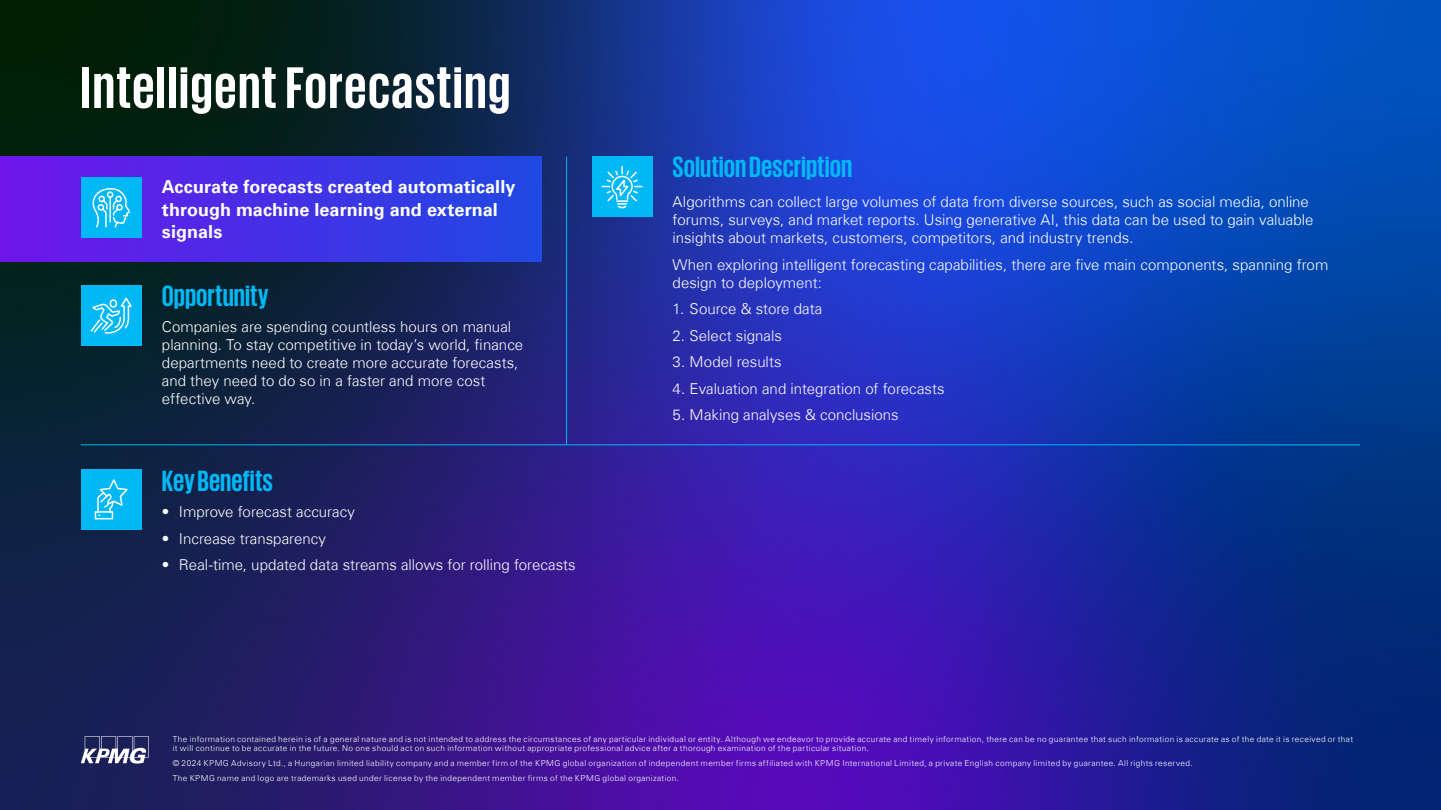
<style>
.page{position:relative;width:1441px;height:810px;background:#fff}
.page>*{position:absolute;margin:0;border:0;box-sizing:border-box;transform-origin:0 0}
.t1{font:700 60px "KPMG";letter-spacing:.025em;color:#fff}
.t2{font:700 30px "KPMG";color:#00b8f5}
.t3{font:700 18px/22.5px "Universfor KPMG";letter-spacing:.005em;color:#fff}
.t4{font:300 15px/18px "Universfor KPMG";color:#fff}
.t5{font:300 8.25px/9px "Universfor KPMG";letter-spacing:.045em;color:#fff}
</style>
<div class="page">
<img style="left:0;top:0;width:1440px;height:810px">
<hr style="left:566px;top:157px;width:1px;height:287px;background:#00b8f5">
<hr style="left:81px;top:444px;width:1278px;height:1px;background:#00b8f5">
<div style="left:0;top:157px;width:541px;height:104px;background:linear-gradient(to right,#6d17ea,#1f48e2)"></div>
<div style="left:81px;top:178px;width:61px;height:60px;background:#00b8f5"></div>
<div style="left:81px;top:285px;width:61px;height:61px;background:#00b8f5"></div>
<div style="left:591px;top:157px;width:61px;height:60px;background:#00b8f5"></div>
<div style="left:81px;top:469px;width:61px;height:61px;background:#00b8f5"></div>
<svg style="left:90px;top:297px;width:42px;height:37px"></svg>
<div style="left:110px;top:299px;width:7px;height:9px;border:2px solid #fff;border-radius:3px"></div>
<svg style="left:601px;top:165px;width:42px;height:44px"></svg>
<svg style="left:94px;top:479px;width:34px;height:41px"></svg>
<svg style="left:92px;top:188px;width:38px;height:40px"></svg>
<svg style="left:81px;top:736px;width:68px;height:28px"></svg>
<h1 class="t1" style="left:81px;top:58px;width:431px">Intelligent Forecasting</h1>
<h3 class="t3" style="left:162px;top:175px;width:355px">Accurate forecasts created automatically through machine learning and external signals</h3>
<h2 class="t2" style="left:162px;top:280px;width:108px">Opportunity</h2>
<h3 class="t4" style="left:162px;top:318px;width:363px">Companies are spending countless hours on manual planning. To stay competitive in today’s world, finance departments need to create more accurate forecasts, and they need to do so in a faster and more cost effective way.</h3>
<h2 class="t2" style="left:162px;top:465px;width:113px">Key Benefits</h2>
<h3 class="t4" style="left:162px;top:503px;width:194px">• Improve forecast accuracy</h3>
<h3 class="t4" style="left:162px;top:529px;width:165px">• Increase transparency</h3>
<h3 class="t4" style="left:162px;top:556px;width:415px">• Real-time, updated data streams allows for rolling forecasts</h3>
<h2 class="t2" style="left:672px;top:152px;width:181px">Solution Description</h2>
<p class="t4" style="left:672px;top:193px;width:642px">Algorithms can collect large volumes of data from diverse sources, such as social media, online forums, surveys, and market reports. Using generative AI, this data can be used to gain valuable insights about markets, customers, competitors, and industry trends.</p>
<h3 class="t4" style="left:672px;top:256px;width:657px">When exploring intelligent forecasting capabilities, there are five main components, spanning from design to deployment:</h3>
<h3 class="t4" style="left:672px;top:300px;width:151px">1. Source &amp; store data</h3>
<h3 class="t4" style="left:672px;top:327px;width:111px">2. Select signals</h3>
<h3 class="t4" style="left:672px;top:353px;width:110px">3. Model results</h3>
<h3 class="t4" style="left:672px;top:380px;width:273px">4. Evaluation and integration of forecasts</h3>
<h3 class="t4" style="left:672px;top:406px;width:227px">5. Making analyses &amp; conclusions</h3>
<p class="t5" style="left:173px;top:735px;width:1181px">The information contained herein is of a general nature and is not intended to address the circumstances of any particular individual or entity. Although we endeavor to provide accurate and timely information, there can be no guarantee that such information is accurate as of the date it is received or that it will continue to be accurate in the future. No one should act on such information without appropriate professional advice after a thorough examination of the particular situation.</p>
<p class="t5" style="left:173px;top:756px;width:1021px;line-height:15px">© 2024 KPMG Advisory Ltd., a Hungarian limited liability company and a member firm of the KPMG global organization of independent member firms affiliated with KPMG International Limited, a private English company limited by guarantee. All rights reserved.<br>The KPMG name and logo are trademarks used under license by the independent member firms of the KPMG global organization.</p>
</div>
